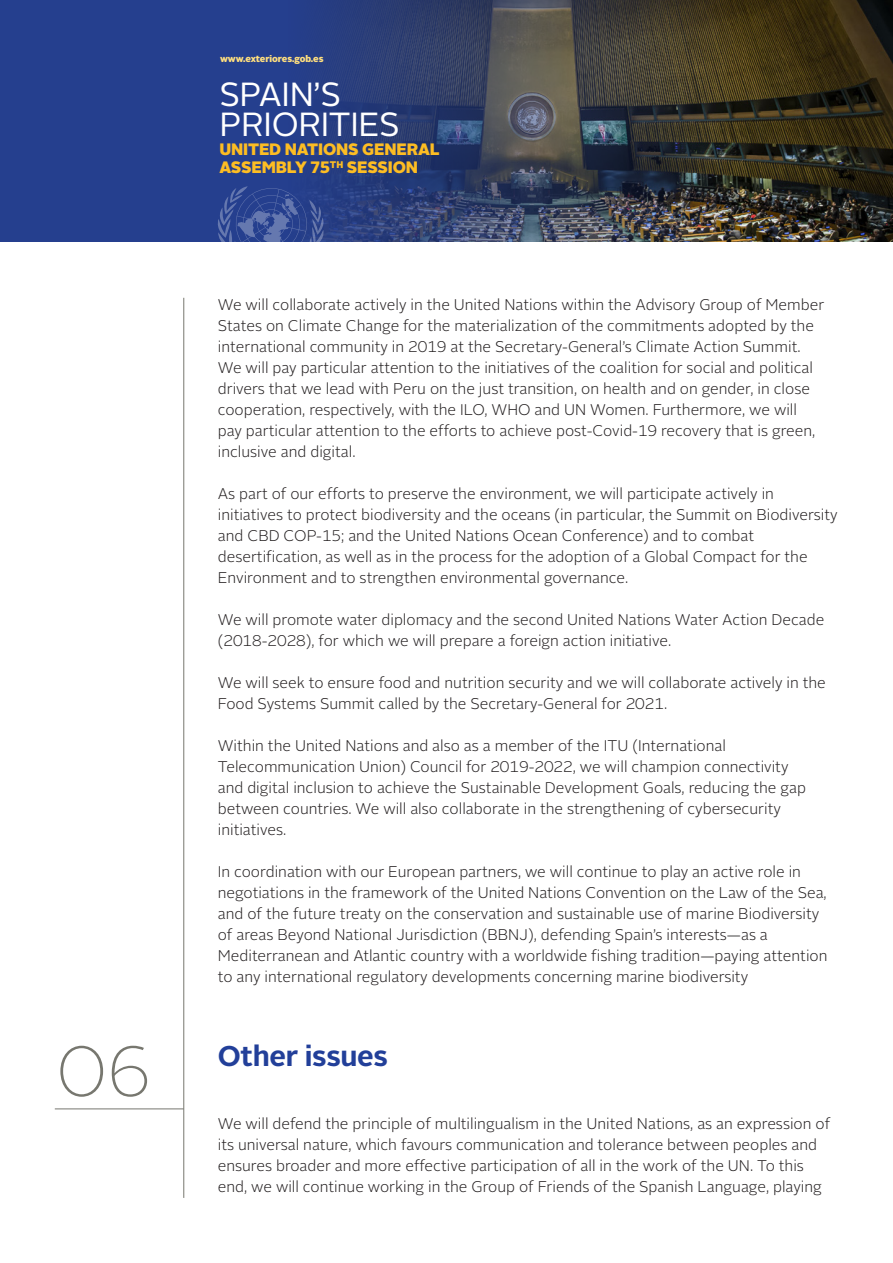
<style>
.page{position:relative;width:893px;height:1263px;background:#fff}
.page>*{position:absolute;margin:0;border:0;box-sizing:border-box;transform-origin:0 0}
.N_TIT{font:100 70.5px "Alright Sans";color:#77776f}
.t1{font:33.45px/30.5px "Alright Sans";letter-spacing:-.01em;color:#fff}
.titulo{font:700 28.5px "Alright Sans";letter-spacing:-.01em;color:#223f99}
.t2{font:900 16.5px/18.6px "Alright Sans";letter-spacing:-.01em;color:#fdbd23}
.parrafo{font:300 15.45px/21px "Alright Sans";color:#231f20}
.t3{font:900 12px "Alright Sans";letter-spacing:-.01em;color:#ffdf7e}
.t4{font:900 9.3px "Alright Sans";letter-spacing:-.01em;color:#ffdf7e}
</style>
<div class="page">
<img style="left:770px;top:0;width:123px;height:242px">
<img style="left:0;top:0;width:770px;height:242px">
<svg style="left:215px;top:185px;width:111px;height:57px;background:#364d95"></svg>
<hr style="left:184px;top:298px;width:1px;height:900px;background:#77776f">
<hr style="left:55px;top:1109px;width:129px;height:1px;background:#77776f">
<p class="t4" style="left:220px;top:52px;width:105px">www.exteriores.gob.es</p>
<p class="t3" style="left:188px;top:52px;width:135px">www.exteriores.gob.es</p>
<h2 class="t1" style="left:219px;top:79px;width:182px">SPAIN’S<br>PRIORITIES</h2>
<p class="t2" style="left:219px;top:139px;width:222px">UNITED NATIONS GENERAL<br>ASSEMBLY 75<sup>TH</sup> SESSION</p>
<p class="N_TIT" style="left:56px;top:1024px;width:97px">06</p>
<p class="parrafo" style="left:218px;top:294px;width:608px">We will collaborate actively in the United Nations within the Advisory Group of Member States on Climate Change for the materialization of the commitments adopted by the international community in 2019 at the Secretary-General’s Climate Action Summit.<br>We will pay particular attention to the initiatives of the coalition for social and political drivers that we lead with Peru on the just transition, on health and on gender, in close cooperation, respectively, with the ILO, WHO and UN Women. Furthermore, we will pay particular attention to the efforts to achieve post-Covid-19 recovery that is green, inclusive and digital.</p>
<p class="parrafo" style="left:218px;top:483px;width:621px">As part of our efforts to preserve the environment, we will participate actively in initiatives to protect biodiversity and the oceans (in particular, the Summit on Biodiversity and CBD COP-15; and the United Nations Ocean Conference) and to combat desertification, as well as in the process for the adoption of a Global Compact for the Environment and to strengthen environmental governance.</p>
<p class="parrafo" style="left:218px;top:609px;width:608px">We will promote water diplomacy and the second United Nations Water Action Decade (2018-2028), for which we will prepare a foreign action initiative.</p>
<p class="parrafo" style="left:218px;top:672px;width:610px">We will seek to ensure food and nutrition security and we will collaborate actively in the<br>Food Systems Summit called by the Secretary-General for 2021.</p>
<p class="parrafo" style="left:218px;top:735px;width:590px">Within the United Nations and also as a member of the ITU (International Telecommunication Union) Council for 2019-2022, we will champion connectivity and digital inclusion to achieve the Sustainable Development Goals, reducing the gap between countries. We will also collaborate in the strengthening of cybersecurity initiatives.</p>
<p class="parrafo" style="left:218px;top:861px;width:611px">In coordination with our European partners, we will continue to play an active role in negotiations in the framework of the United Nations Convention on the Law of the Sea, and of the future treaty on the conservation and sustainable use of marine Biodiversity of areas Beyond National Jurisdiction (BBNJ), defending Spain’s interests—as a Mediterranean and Atlantic country with a worldwide fishing tradition—paying attention to any international regulatory developments concerning marine biodiversity</p>
<p class="titulo" style="left:218px;top:1036px;width:172px">Other issues</p>
<p class="parrafo" style="left:218px;top:1113px;width:614px">We will defend the principle of multilingualism in the United Nations, as an expression of its universal nature, which favours communication and tolerance between peoples and ensures broader and more effective participation of all in the work of the UN. To this end, we will continue working in the Group of Friends of the Spanish Language, playing</p>
</div>
